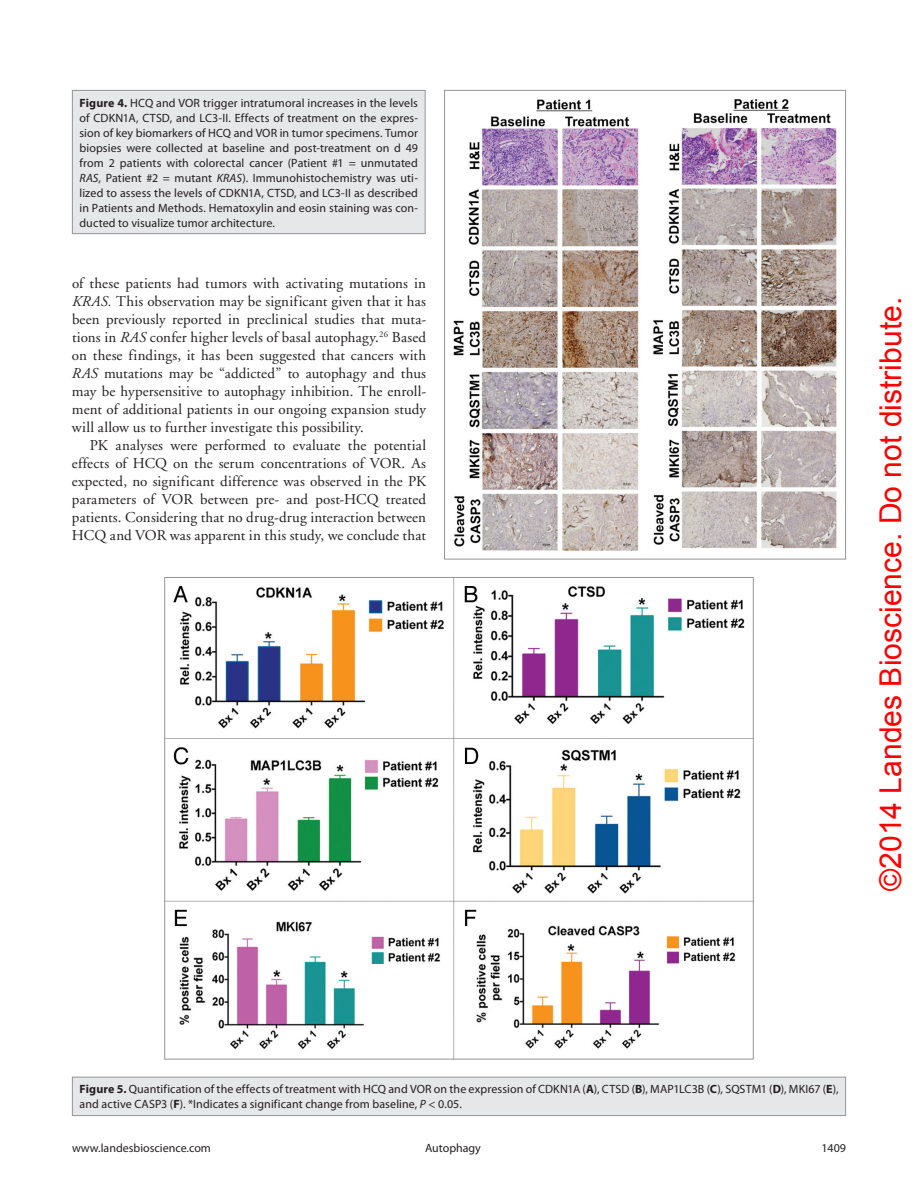
<style>
.page{position:relative;width:918px;height:1188px;background:#fff}
.page>*{position:absolute;margin:0;border:0;box-sizing:border-box;transform-origin:0 0}
.t1{font:30.15px "Arial";color:#f00}
.t2{font:15px/18px "Adobe Garamond";letter-spacing:.005em;color:#231f20;text-align:justify}
.t3{font:12px/15px "Myriad Pro";letter-spacing:.005em;color:#231f20;text-align:justify}
.s1{font-weight:700}
.s2{font-style:italic}
</style>
<div class="page">
<img style="left:453px;top:99px;width:384px;height:452px">
<div style="left:72px;top:90px;width:353px;height:144px;background:#e6e7e9"></div>
<div style="left:72px;top:90px;width:354px;height:144px;border:1px solid #939598"></div>
<img style="left:166px;top:579px;width:586px;height:479px">
<div style="left:72px;top:1077px;width:774px;height:39px;background:#e6e7e9"></div>
<div style="left:72px;top:1077px;width:774px;height:39px;border:1px solid #939598"></div>
<p class="t3" style="left:80px;top:95px;width:340px"><span class="s1">Figure 4.</span> HCQ and VOR trigger intratumoral increases in the levels of CDKN1A, CTSD, and LC3-II . Effects of treatment on the expres&shy;sion of key biomarkers of HCQ and VOR in tumor specimens. Tumor biopsies were collected at baseline and post-treatment on d 49 from 2 patients with colorectal cancer (Patient #1 = unmutated <span class="s2">RAS</span>, Patient #2 = mutant <span class="s2">KRAS</span>). Immunohistochemistry was uti&shy;lized to assess the levels of CDKN1A, CTSD, and LC3-II as described in Patients and Methods. Hematoxylin and eosin staining was con&shy;ducted to visualize tumor architecture.</p>
<p class="t2" style="left:72px;top:275px;width:356px">of these patients had tumors with activating mutations in <span class="s2">KRAS.</span> This observation may be significant given that it has been previously reported in preclinical studies that muta&shy;tions in <span class="s2">RAS</span> confer higher levels of basal autophagy.<sup>26</sup> Based on these findings, it has been suggested that cancers with <span class="s2">RAS</span> mutations may be “addicted” to autophagy and thus may be hypersensitive to autophagy inhibition. The enroll&shy;ment of additional patients in our ongoing expansion study will allow us to further investigate this possibility.</p>
<p class="t2" style="left:72px;top:437px;width:356px;text-indent:18px">PK analyses were performed to evaluate the potential effects of HCQ on the serum concentrations of VOR. As expected, no significant difference was observed in the PK parameters of VOR between pre- and post-HCQ treated patients. Considering that no drug-drug interaction between HCQ and VOR was apparent in this study, we conclude that</p>
<h1 class="t1" style="left:871px;top:891px;width:595px;rotate:-90deg">©2014 Landes Bioscience. Do not distribute.</h1>
<p class="t3" style="left:80px;top:1082px;width:761px"><span class="s1">Figure 5.</span> Quantification of the effects of treatment with H CQ and VOR on the expression of CDKN1A (<span class="s1">A</span>), CTSD (<span class="s1">B</span>), MAP1LC3B (<span class="s1">C</span>), SQSTM1 (<span class="s1">D</span>), MKI 67 (<span class="s1">E</span>), and active CAS P3 (<span class="s1">F</span>). *Indicates a significant change from baseline, <span class="s2">P</span> &lt; 0.05.</p>
<p class="t3" style="left:72px;top:1140px;width:251px">www.landesbioscience.com A</p>
<p class="t3" style="left:432px;top:1140px;width:50px">utophagy</p>
<p class="t3" style="left:821px;top:1140px;width:26px">1409</p>
</div>
